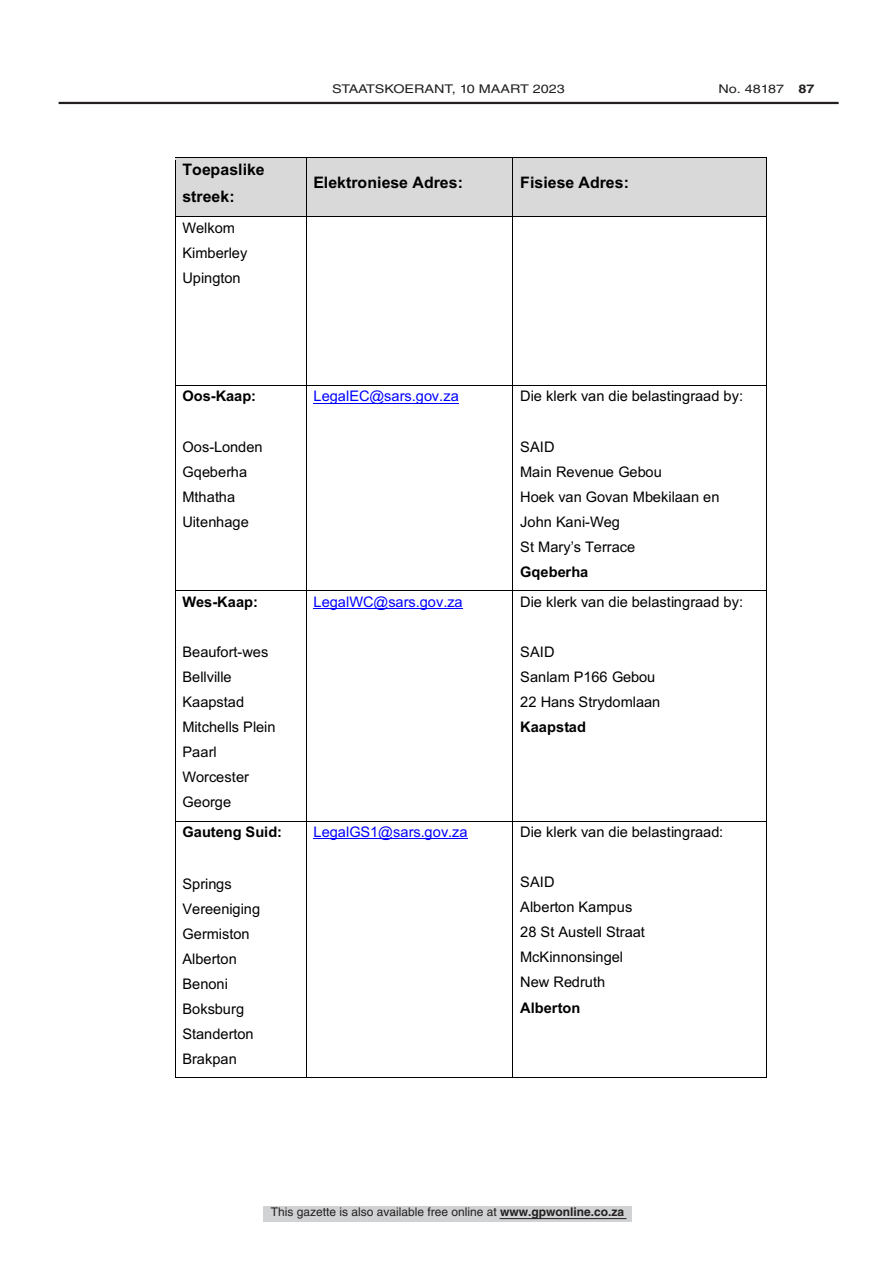
<style>
.page{position:relative;width:893px;height:1263px;background:#fff}
.page>*{position:absolute;margin:0;border:0;box-sizing:border-box;transform-origin:0 0}
.t1{font:700 15.9px/27.3px "Arial";letter-spacing:.005em;color:#000}
.t2{font:14.55px/25px "Arial";letter-spacing:.005em;color:#000}
.t3{font:14.55px "Arial";color:#00f}
.t4{font:700 14.55px "Arial";letter-spacing:.005em;color:#000}
.t5{font:12px "Helvetica LT Std";color:#231f20}
.t6{font:12px "Helvetica LT Std";color:#231f20;scale:1.2 1}
.s1{font-weight:700}
</style>
<div class="page">
<div style="left:263px;top:1206px;width:369px;height:16px;background:#d1d2d4"></div>
<hr style="left:500px;top:1218px;width:126px;height:1px;background:#231f20">
<hr style="left:59px;top:102px;width:780px;height:2px;background:#231f20">
<div style="left:175px;top:160px;width:131px;height:54px;background:#d9d9d9"></div>
<div style="left:307px;top:160px;width:205px;height:54px;background:#d9d9d9"></div>
<div style="left:513px;top:158px;width:253px;height:58px;background:#d9d9d9"></div>
<hr style="left:175px;top:157px;width:131px;height:1px;background:#000">
<hr style="left:175px;top:158px;width:131px;height:2px;background:#d9d9d9">
<hr style="left:307px;top:157px;width:205px;height:1px;background:#000">
<hr style="left:307px;top:158px;width:205px;height:2px;background:#d9d9d9">
<hr style="left:513px;top:157px;width:253px;height:1px;background:#000">
<hr style="left:175px;top:214px;width:131px;height:2px;background:#d9d9d9">
<hr style="left:175px;top:160px;width:1px;height:56px;background:#000">
<hr style="left:306px;top:214px;width:207px;height:2px;background:#d9d9d9">
<hr style="left:306px;top:160px;width:1px;height:56px;background:#000">
<hr style="left:512px;top:160px;width:1px;height:56px;background:#000">
<hr style="left:766px;top:160px;width:1px;height:56px;background:#000">
<hr style="left:175px;top:216px;width:131px;height:1px;background:#000">
<hr style="left:307px;top:216px;width:205px;height:1px;background:#000">
<hr style="left:513px;top:216px;width:253px;height:1px;background:#000">
<hr style="left:175px;top:219px;width:1px;height:166px;background:#000">
<hr style="left:306px;top:219px;width:1px;height:166px;background:#000">
<hr style="left:512px;top:219px;width:1px;height:166px;background:#000">
<hr style="left:766px;top:219px;width:1px;height:166px;background:#000">
<hr style="left:313px;top:403px;width:146px;height:1px;background:#00f">
<hr style="left:175px;top:385px;width:131px;height:1px;background:#000">
<hr style="left:307px;top:385px;width:205px;height:1px;background:#000">
<hr style="left:513px;top:385px;width:253px;height:1px;background:#000">
<hr style="left:175px;top:388px;width:1px;height:202px;background:#000">
<hr style="left:306px;top:388px;width:1px;height:202px;background:#000">
<hr style="left:512px;top:388px;width:1px;height:202px;background:#000">
<hr style="left:766px;top:388px;width:1px;height:202px;background:#000">
<hr style="left:313px;top:608px;width:150px;height:1px;background:#00f">
<hr style="left:175px;top:590px;width:131px;height:1px;background:#000">
<hr style="left:307px;top:590px;width:205px;height:1px;background:#000">
<hr style="left:513px;top:590px;width:253px;height:1px;background:#000">
<hr style="left:175px;top:593px;width:1px;height:228px;background:#000">
<hr style="left:306px;top:593px;width:1px;height:228px;background:#000">
<hr style="left:512px;top:593px;width:1px;height:228px;background:#000">
<hr style="left:766px;top:593px;width:1px;height:228px;background:#000">
<hr style="left:313px;top:838px;width:154px;height:1px;background:#00f">
<hr style="left:175px;top:821px;width:131px;height:1px;background:#000">
<hr style="left:307px;top:821px;width:205px;height:1px;background:#000">
<hr style="left:513px;top:821px;width:253px;height:1px;background:#000">
<hr style="left:175px;top:823px;width:1px;height:255px;background:#000">
<hr style="left:175px;top:1078px;width:131px;height:1px;background:#000">
<hr style="left:306px;top:823px;width:1px;height:255px;background:#000">
<hr style="left:307px;top:1078px;width:205px;height:1px;background:#000">
<hr style="left:512px;top:823px;width:1px;height:255px;background:#000">
<hr style="left:513px;top:1078px;width:253px;height:1px;background:#000">
<hr style="left:766px;top:823px;width:1px;height:255px;background:#000">
<p class="t1" style="left:182px;top:156px;width:84px">Toepaslike streek:</p>
<p class="t2" style="left:182px;top:215px;width:67px">Welkom<br>Kimberley<br>Upington</p>
<p class="t6" style="left:332px;top:82px;width:142px">STAATSKOERANT, 10 Maart</p>
<p class="t6" style="left:533px;top:82px;width:28px">2023</p>
<p class="t6" style="left:718px;top:82px;width:82px">No. 48187 <span class="s1">87</span></p>
<p class="t1" style="left:313px;top:169px;width:151px">Elektroniese Adres:</p>
<p class="t1" style="left:520px;top:169px;width:110px">Fisiese Adres:</p>
<p class="t4" style="left:182px;top:386px;width:75px">Oos-Kaap:</p>
<p class="t2" style="left:182px;top:434px;width:82px">Oos-Londen<br>Gqeberha<br>Mthatha<br>Uitenhage</p>
<p class="t4" style="left:182px;top:591px;width:77px">Wes-Kaap:</p>
<p class="t2" style="left:182px;top:639px;width:95px">Beaufort-wes<br>Bellville<br>Kaapstad<br>Mitchells Plein<br>Paarl<br>Worcester<br>George</p>
<p class="t4" style="left:182px;top:821px;width:101px">Gauteng Suid:</p>
<p class="t2" style="left:182px;top:871px;width:79px">Springs<br>Vereeniging<br>Germiston<br>Alberton<br>Benoni<br>Boksburg<br>Standerton<br>Brakpan</p>
<p class="t3" style="left:313px;top:386px;width:147px">LegalEC@sars.gov.za</p>
<p class="t2" style="left:520px;top:383px;width:224px">Die klerk van die belastingraad by:</p>
<p class="t2" style="left:520px;top:434px;width:201px">SAID<br>Main Revenue Gebou<br>Hoek van Govan Mbekilaan en<br>John Kani-Weg<br>St Mary’s Terrace<br><span class="s1">Gqeberha</span></p>
<p class="t3" style="left:313px;top:591px;width:151px">LegalWC@sars.gov.za</p>
<p class="t2" style="left:520px;top:589px;width:224px">Die klerk van die belastingraad by:</p>
<p class="t2" style="left:520px;top:639px;width:142px">SAID<br>Sanlam P166 Gebou<br>22 Hans Strydomlaan<br><span class="s1">Kaapstad</span></p>
<p class="t3" style="left:313px;top:822px;width:156px">LegalGS1@sars.gov.za</p>
<p class="t2" style="left:520px;top:819px;width:205px">Die klerk van die belastingraad:</p>
<p class="t2" style="left:520px;top:869px;width:126px">SAID<br>Alberton Kampus<br>28 St Austell Straat<br>McKinnonsingel<br>New Redruth<br><span class="s1">Alberton</span></p>
<p class="t5" style="left:271px;top:1204px;width:355px">This gazette is also available free online at <span class="s1">www.gpwonline.co.za</span></p>
</div>
